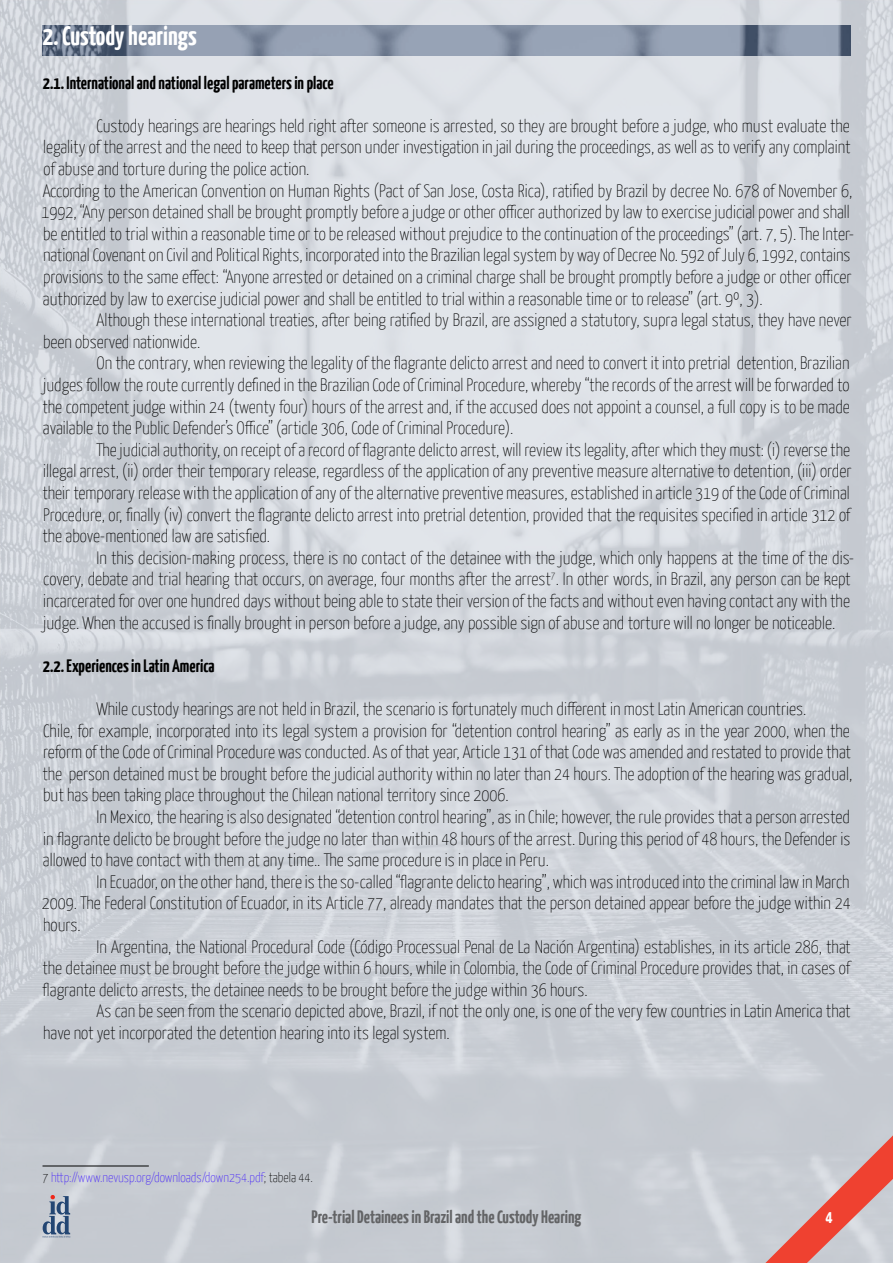
<style>
.page{position:relative;width:893px;height:1263px;background:#fff}
.page>*{position:absolute;margin:0;border:0;box-sizing:border-box;transform-origin:0 0}
.t1{font:700 27px "Yanone Kaffeesatz";color:#fff}
.t2{font:100 18px/21.6px "Yanone Kaffeesatz";color:#000}
.t3{font:700 18px "Yanone Kaffeesatz";color:#000}
.t4{font:700 18px "Yanone Kaffeesatz";color:#636466}
.t5{font:700 18px "Yanone Kaffeesatz";color:#fff}
.t6{font:100 13.5px "Yanone Kaffeesatz";color:#4624fb}
.s1{color:#000}
</style>
<div class="page">
<img style="left:0;top:0;width:893px;height:1263px">
<svg style="left:765px;top:1135px;width:128px;height:128px;background:#d3a7a7"></svg>
<svg style="left:43px;top:1195px;width:28px;height:42px"></svg>
<img style="left:43px;top:26px;width:807px;height:29px">
<hr style="left:43px;top:1165px;width:106px;height:1px;background:#000">
<h1 class="t1" style="left:43px;top:19px;width:156px">2. Custody hearings</h1>
<p class="t3" style="left:43px;top:71px;width:292px">2.1. International and national legal parameters in place</p>
<p class="t2" style="left:41px;top:114px;width:814px;text-indent:55px">Custody hearings are hearings held right after someone is arrested, so they are brought before a judge, who must evaluate the legality of the arrest and the need to keep that person under investigation in jail during the proceedings, as well as to verify any complaint of abuse and torture during the police action.<br>According to the American Convention on Human Rights (Pact of San Jose, Costa Rica), ratified by Brazil by decree No. 678 of November 6, 1992, “Any person detained shall be brought promptly before a judge or other officer authorized by law to exercise judicial power and shall be entitled to trial within a reasonable time or to be released without prejudice to the continuation of the proceedings” (art. 7, 5). The Inter&shy;national Covenant on Civil and Political Rights, incorporated into the Brazilian legal system by way of Decree No. 592 of July 6, 1992, contains provisions to the same effect: “Anyone arrested or detained on a criminal charge shall be brought promptly before a judge or other officer authorized by law to exercise judicial power and shall be entitled to trial within a reasonable time or to release” (art. 9º, 3).</p>
<p class="t2" style="left:43px;top:309px;width:810px;text-indent:53px">Although these international treaties, after being ratified by Brazil, are assigned a statutory, supra legal status, they have never been observed nationwide.</p>
<p class="t2" style="left:42px;top:352px;width:809px;text-align:justify;text-indent:54px">On the contrary, when reviewing the legality of the flagrante delicto arrest and need to convert it into pretrial detention, Brazilian judges follow the route currently defined in the Brazilian Code of Criminal Procedure, whereby “the records of the arrest will be forwarded to the competent judge within 24 (twenty four) hours of the arrest and, if the accused does not appoint a counsel, a full copy is to be made available to the Public Defender’s Office” (article 306, Code of Criminal Procedure).</p>
<p class="t2" style="left:42px;top:438px;width:810px;text-align:justify;text-indent:54px">The judicial authority, on receipt of a record of flagrante delicto arrest, will review its legality, after which they must: (i) reverse the illegal arrest, (ii) order their temporary release, regardless of the application of any preventive measure alternative to detention, (iii) order their temporary release with the application of any of the alternative preventive measures, established in article 319 of the Code of Criminal Procedure, or, finally (iv) convert the flagrante delicto arrest into pretrial detention, provided that the requisites specified in article 312 of the above-mentioned law are satisfied.</p>
<p class="t2" style="left:43px;top:546px;width:812px;text-indent:53px">In this decision-making process, there is no contact of the detainee with the judge, which only happens at the time of the dis&shy;covery, debate and trial hearing that occurs, on average, four months after the arrest<sup>7</sup>. In other words, in Brazil, any person can be kept incarcerated for over one hundred days without being able to state their version of the facts and without even having contact any with the judge. When the accused is finally brought in person before a judge, any possible sign of abuse and torture will no longer be noticeable.</p>
<p class="t3" style="left:43px;top:655px;width:173px">2.2. Experiences in Latin America</p>
<p class="t2" style="left:42px;top:697px;width:811px;text-indent:54px">While custody hearings are not held in Brazil, the scenario is fortunately much different in most Latin American countries.<br>Chile, for example, incorporated into its legal system a provision for “detention control hearing” as early as in the year 2000, when the reform of the Code of Criminal Procedure was conducted. As of that year, Article 131 of that Code was amended and restated to provide that the person detained must be brought before the judicial authority within no later than 24 hours. The adoption of the hearing was gradual, but has been taking place throughout the Chilean national territory since 2006.</p>
<p class="t2" style="left:43px;top:805px;width:809px;text-align:justify;text-indent:54px">In Mexico, the hearing is also designated “detention control hearing”, as in Chile; however, the rule provides that a person arrested in flagrante delicto be brought before the judge no later than within 48 hours of the arrest. During this period of 48 hours, the Defender is allowed to have contact with them at any time.. The same procedure is in place in Peru.</p>
<p class="t2" style="left:42px;top:870px;width:810px;text-align:justify;text-indent:55px">In Ecuador, on the other hand, there is the so-called “flagrante delicto hearing”, which was introduced into the criminal law in March 2009. The Federal Constitution of Ecuador, in its Article 77, already mandates that the person detained appear before the judge within 24 hours.</p>
<p class="t2" style="left:42px;top:935px;width:810px;text-align:justify;text-indent:54px">In Argentina, the National Procedural Code (Código Processual Penal de La Nación Argentina) establishes, in its article 286, that the detainee must be brought before the judge within 6 hours, while in Colombia, the Code of Criminal Procedure provides that, in cases of flagrante delicto arrests, the detainee needs to be brought before the judge within 36 hours.</p>
<p class="t2" style="left:43px;top:1000px;width:809px;text-indent:53px">As can be seen from the scenario depicted above, Brazil, if not the only one, is one of the very few countries in Latin America that have not yet incorporated the detention hearing into its legal system.</p>
<p class="t6" style="left:42px;top:1169px;width:272px"><span class="s1">7</span> http://www.nevusp.org/downloads/down254.pdf<span class="s1">; tabela 44.</span></p>
<p class="t4" style="left:311px;top:1205px;width:271px">Pre-trial Detainees in Brazil and the Custody Hearing</p>
<p class="t5" style="left:826px;top:1205px;width:9px">4</p>
</div>
